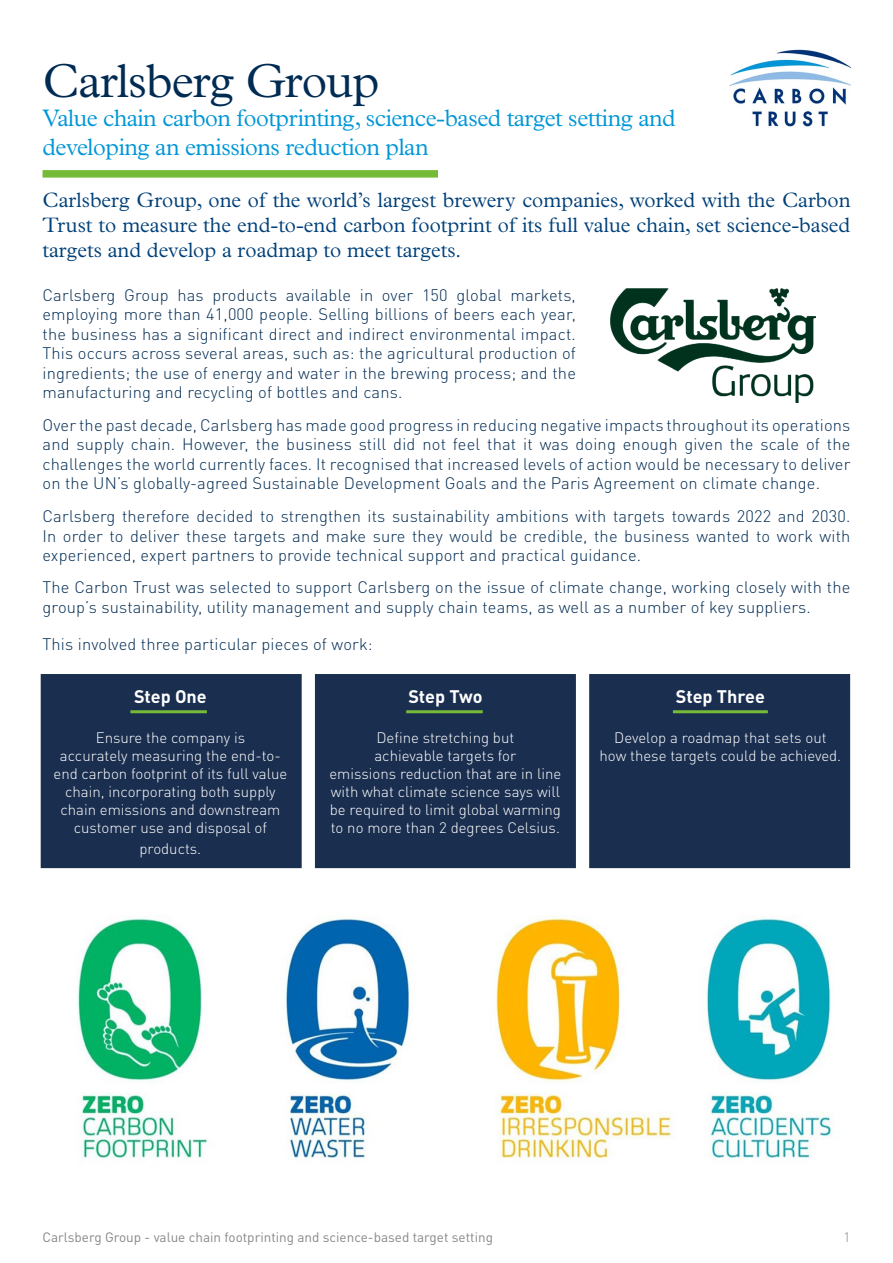
<style>
.page{position:relative;width:893px;height:1263px;background:#fff}
.page>*{position:absolute;margin:0;border:0;box-sizing:border-box;transform-origin:0 0}
.t1{font:300 48px "Plantin MT Std";letter-spacing:-.02em;color:#002b53}
.t2{font:300 24px/28.8px "Plantin MT Std";letter-spacing:-.02em;color:#0096d7}
.t3{font:300 21px/25.2px "Plantin MT Std";color:#004079;text-align:justify}
.t4{font:700 18px "DINOT";color:#fff}
.t5{font:300 16.5px/19.5px "DINOT";letter-spacing:.01em;color:#002b53;text-align:justify}
.t6{font:300 15px/18px "DINOT";color:#fff;text-align:center}
.t7{font:13.5px "DINOT";color:#878787}
.t8{font:300 13.5px "DINOT";color:#878787}
</style>
<div class="page">
<img style="left:730px;top:49px;width:120px;height:77px">
<div style="left:43px;top:170px;width:395px;height:8px;background:#76bb38"></div>
<div style="left:41px;top:674px;width:261px;height:194px;background:#1a2e4f"></div>
<hr style="left:130px;top:710px;width:77px;height:3px;background:#76bb38">
<div style="left:315px;top:674px;width:261px;height:194px;background:#1a2e4f"></div>
<div style="left:589px;top:674px;width:261px;height:194px;background:#1a2e4f"></div>
<hr style="left:406px;top:710px;width:77px;height:3px;background:#76bb38">
<hr style="left:673px;top:710px;width:95px;height:3px;background:#76bb38">
<img style="left:78px;top:915px;width:754px;height:244px">
<img style="left:610px;top:288px;width:205px;height:115px">
<h1 class="t1" style="left:43px;top:54px;width:339px">Carlsberg Group</h1>
<h2 class="t2" style="left:43px;top:104px;width:635px">Value chain carbon footprinting, science-based target setting and developing an emissions reduction plan</h2>
<p class="t3" style="left:43px;top:187px;width:809px">Carlsberg Group, one of the world’s largest brewery companies, worked with the Carbon Trust to measure the end-to-end carbon footprint of its full value chain, set science-based targets and develop a roadmap to meet targets.</p>
<p class="t5" style="left:43px;top:285px;width:535px">Carlsberg Group has products available in over 150 global markets, employing more than 41,000 people. Selling billions of beers each year, the business has a significant direct and indirect environmental impact.<br>This occurs across several areas, such as: the agricultural production of ingredients; the use of energy and water in the brewing process; and the manufacturing and recycling of bottles and cans.</p>
<p class="t5" style="left:43px;top:415px;width:809px">Over the past decade, Carlsberg has made good progress in reducing negative impacts throughout its operations and supply chain. However, the business still did not feel that it was doing enough given the scale of the challenges the world currently faces. It recognised that increased levels of action would be necessary to deliver on the UN’s globally-agreed Sustainable Development Goals and the Paris Agreement on climate change.</p>
<p class="t5" style="left:43px;top:506px;width:809px">Carlsberg therefore decided to strengthen its sustainability ambitions with targets towards 2022 and 2030.<br>In order to deliver these targets and make sure they would be credible, the business wanted to work with experienced, expert partners to provide technical support and practical guidance.</p>
<p class="t5" style="left:43px;top:577px;width:809px">The Carbon Trust was selected to support Carlsberg on the issue of climate change, working closely with the group’s sustainability, utility management and supply chain teams, as well as a number of key suppliers.</p>
<p class="t5" style="left:43px;top:634px;width:332px">This involved three particular pieces of work:</p>
<p class="t4" style="left:134px;top:685px;width:74px">Step One</p>
<p class="t6" style="left:53px;top:728px;width:235px">Ensure the company is<br>accurately measuring the end-to&shy;end carbon footprint of its full value chain, incorporating both supply chain emissions and downstream customer use and disposal of</p>
<p class="t6" style="left:140px;top:840px;width:63px">products.</p>
<p class="t4" style="left:408px;top:685px;width:76px">Step Two</p>
<p class="t6" style="left:329px;top:728px;width:233px">Define stretching but<br>achievable targets for<br>emissions reduction that are in line with what climate science says will be required to limit global warming to no more than 2 degrees Celsius.</p>
<p class="t4" style="left:676px;top:685px;width:90px">Step Three</p>
<p class="t6" style="left:599px;top:728px;width:243px">Develop a roadmap that sets out how these targets could be achieved.</p>
<p class="t7" style="left:43px;top:1229px;width:452px">Carlsberg Group - value chain footprinting and science-based target setting</p>
<p class="t8" style="left:843px;top:1229px;width:8px">1</p>
</div>
